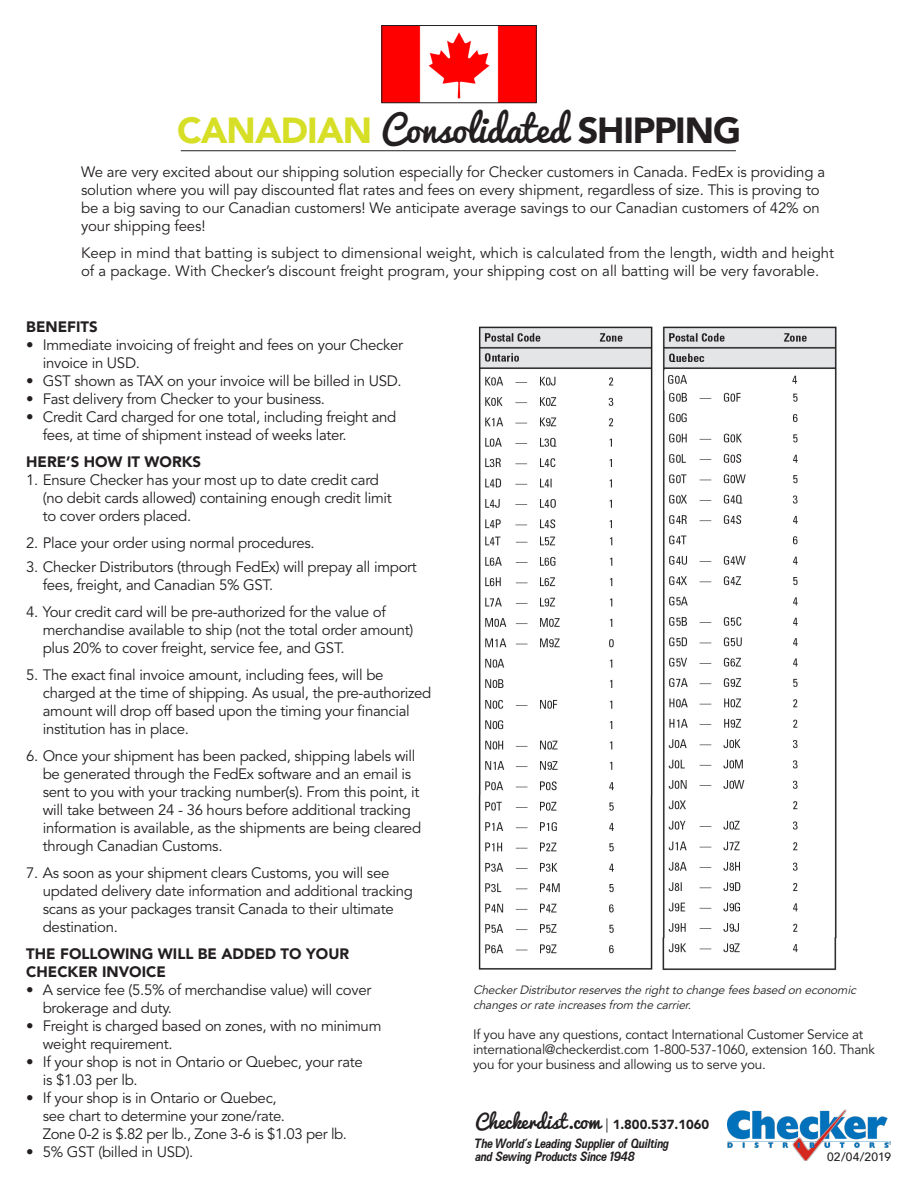
<style>
.page{position:relative;width:918px;height:1188px;background:#fff}
.page>*{position:absolute;margin:0;border:0;box-sizing:border-box;transform-origin:0 0}
.t1{font:35.7px "Pacifico";color:#231f20}
.t2{font:19.05px "Pacifico";color:#231f20}
.t3{font:15px/18px "Avenir LT Std";letter-spacing:-.02em;color:#231f20}
.t4{font:15px/18px "Avenir LT Std";color:#231f20}
.t5{font:900 15px "Avenir LT Std";color:#231f20}
.t6{font:13.5px/15px "Avenir LT Std";letter-spacing:-.02em;color:#231f20}
.t7{font:13.5px "Caracteres L4";letter-spacing:-.03em;color:#231f20}
.t8{font:italic 12px/14.4px "Avenir LT Std";color:#231f20}
.t9{font:500 12px "Avenir";letter-spacing:.015em;color:#231f20}
.s1{font-family:"Avenir LT Std";font-weight:900;font-size:36px;color:#d6df26}
.s2{font-family:"Avenir LT Std";font-weight:900;font-size:36px}
.s3{font-family:"Avenir LT Std";font-size:14.25px}
.s4{font-family:"Avenir LT Std";font-weight:900;font-size:13.05px}
</style>
<div class="page">
<hr style="left:181px;top:150px;width:555px;height:1px;background:#231f20">
<img style="left:384px;top:28px;width:150px;height:73px">
<img style="left:728px;top:1109px;width:163px;height:52px">
<img style="left:478px;top:326px;width:359px;height:645px">
<p class="t1" style="left:177px;top:110px;width:565px"><span class="s1">CANADIAN</span> Consolidated <span class="s2">SHIPPING</span></p>
<p class="t3" style="left:81px;top:163px;width:746px">We are very excited about our shipping solution especially for Checker customers in Canada. FedEx is providing a solution where you will pay discounted flat rates and fees on every shipment, regardless of size. This is proving to be a big saving to our Canadian customers! We anticipate average savings to our Canadian customers of 42% on your shipping fees!</p>
<p class="t4" style="left:81px;top:244px;width:755px">Keep in mind that batting is subject to dimensional weight, which is calculated from the length, width and height of a package. With Checker’s discount freight program, your shipping cost on all batting will be very favorable.</p>
<p class="t5" style="left:26px;top:318px;width:73px">BENEFITS</p>
<p class="t3" style="left:43px;top:337px;width:362px;text-indent:-16px">• Immediate invoicing of freight and fees on your Checker invoice in USD.</p>
<p class="t3" style="left:26px;top:373px;width:377px">• GST shown as TAX on your invoice will be billed in USD.</p>
<p class="t3" style="left:26px;top:391px;width:300px">• Fast delivery from Checker to your business.</p>
<p class="t3" style="left:26px;top:409px;width:372px">• Credit Card charged for one total, including freight and</p>
<p class="t3" style="left:43px;top:427px;width:305px">fees, at time of shipment instead of weeks later.</p>
<p class="t5" style="left:26px;top:453px;width:176px">HERE’S HOW IT WORKS</p>
<p class="t3" style="left:26px;top:472px;width:354px">1. Ensure Checker has your most up to date credit card</p>
<p class="t3" style="left:43px;top:490px;width:351px">(no debit cards allowed) containing enough credit limit</p>
<p class="t3" style="left:43px;top:508px;width:150px">to cover orders placed.</p>
<p class="t3" style="left:26px;top:535px;width:290px">2. Place your order using normal procedures.</p>
<p class="t3" style="left:43px;top:559px;width:376px;text-indent:-16px">3. Checker Distributors (through FedEx) will prepay all import fees, freight, and Canadian 5% GST.</p>
<p class="t3" style="left:26px;top:604px;width:361px">4. Your credit card will be pre-authorized for the value of</p>
<p class="t3" style="left:43px;top:622px;width:372px">merchandise available to ship (not the total order amount)</p>
<p class="t3" style="left:43px;top:640px;width:304px">plus 20% to cover freight, service fee, and GST.</p>
<p class="t3" style="left:43px;top:667px;width:390px;text-indent:-16px">5. The exact final invoice amount, including fees, will be charged at the time of shipping. As usual, the pre-authorized</p>
<p class="t3" style="left:43px;top:703px;width:369px">amount will drop off based upon the timing your financial</p>
<p class="t3" style="left:43px;top:721px;width:148px">institution has in place.</p>
<p class="t3" style="left:43px;top:748px;width:380px;text-indent:-16px">6. Once your shipment has been packed, shipping labels will be generated through the FedEx software and an email is sent to you with your tracking number(s). From this point, it will take between 24 - 36 hours before additional tracking information is available, as the shipments are being cleared through Canadian Customs.</p>
<p class="t3" style="left:26px;top:865px;width:365px">7. As soon as your shipment clears Customs, you will see</p>
<p class="t3" style="left:43px;top:883px;width:372px">updated delivery date information and additional tracking scans as your packages transit Canada to their ultimate</p>
<p class="t3" style="left:43px;top:919px;width:77px">destination.</p>
<p class="t5" style="left:26px;top:945px;width:324px">THE FOLLOWING WILL BE ADDED TO YOUR</p>
<p class="t5" style="left:26px;top:963px;width:141px">CHECKER INVOICE</p>
<p class="t3" style="left:26px;top:982px;width:347px">• A service fee (5.5% of merchandise value) will cover</p>
<p class="t3" style="left:43px;top:1000px;width:131px">brokerage and duty.</p>
<p class="t3" style="left:26px;top:1018px;width:357px">• Freight is charged based on zones, with no minimum</p>
<p class="t3" style="left:43px;top:1036px;width:131px">weight requirement.</p>
<p class="t3" style="left:26px;top:1054px;width:338px">• If your shop is not in Ontario or Quebec, your rate</p>
<p class="t3" style="left:43px;top:1072px;width:96px">is $1.03 per lb.</p>
<p class="t3" style="left:26px;top:1090px;width:252px">• If your shop is in Ontario or Quebec,</p>
<p class="t3" style="left:43px;top:1108px;width:244px">see chart to determine your zone/rate.</p>
<p class="t3" style="left:43px;top:1126px;width:306px">Zone 0-2 is $.82 per lb., Zone 3-6 is $1.03 per lb.</p>
<p class="t3" style="left:26px;top:1144px;width:169px">• 5% GST (billed in USD).</p>
<p class="t8" style="left:473px;top:983px;width:388px">CheckerDistributorreservesthe rightto change feesbased on economic changesorrate increasesfrom the carrier.</p>
<p class="t6" style="left:473px;top:1027px;width:403px">If you have any questions, contact International Customer Service at international@checkerdist.com 1-800-537-1060, extension 160. Thank you for your business and allowing us to serve you.</p>
<p class="t2" style="left:475px;top:1111px;width:236px">Checkerdist.com <span class="s3">|</span> <span class="s4">1.800.537.1060</span></p>
<p class="t7" style="left:475px;top:1135px;width:196px">The World's Leading Supplier of Quilting</p>
<p class="t7" style="left:475px;top:1149px;width:161px">and Sewing Products Since 1948</p>
<p class="t9" style="left:827px;top:1146px;width:65px">02/04/2019</p>
</div>
